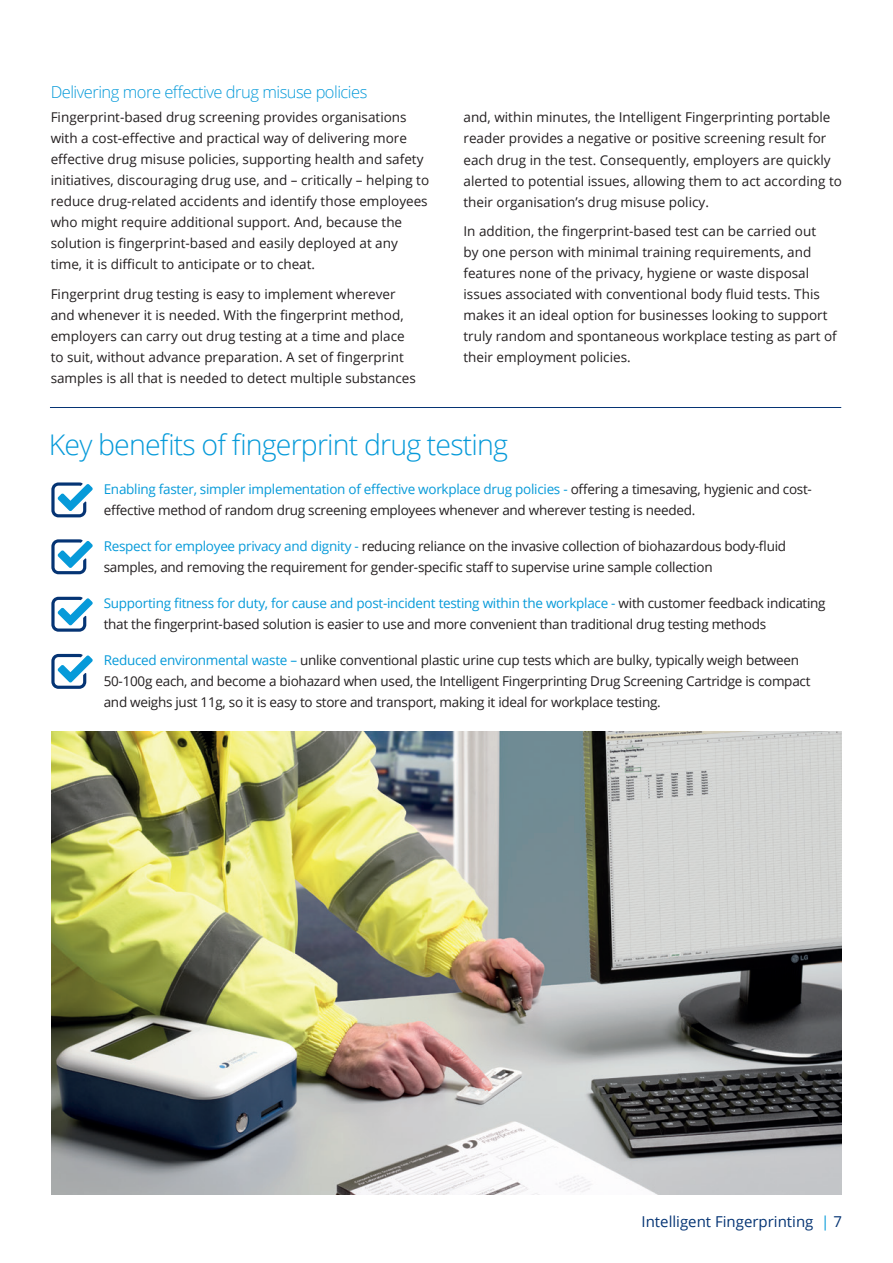
<style>
.page{position:relative;width:893px;height:1263px;background:#fff}
.page>*{position:absolute;margin:0;border:0;box-sizing:border-box;transform-origin:0 0}
.t1{font:300 28.5px "Open Sans";letter-spacing:-.03em;color:#069ad9}
.t2{font:300 16.5px "Open Sans";letter-spacing:-.03em;color:#069ad9}
.t3{font:15px "Open Sans";color:#053474}
.t4{font:13.5px/21px "Open Sans";color:#231f20}
.t5{font:13.5px/21px "Open Sans";letter-spacing:-.02em;color:#231f20}
.s1{color:#069ad9}
</style>
<div class="page">
<img style="left:51px;top:731px;width:791px;height:464px">
<svg style="left:51px;top:482px;width:42px;height:35px"></svg>
<svg style="left:51px;top:539px;width:42px;height:35px"></svg>
<svg style="left:51px;top:597px;width:42px;height:35px"></svg>
<svg style="left:51px;top:654px;width:42px;height:35px"></svg>
<hr style="left:50px;top:407px;width:791px;height:1px;background:#053474">
<p class="t2" style="left:51px;top:80px;width:318px">Delivering more effective drug misuse policies</p>
<p class="t4" style="left:51px;top:107px;width:380px">Fingerprint-based drug screening provides organisations with a cost-effective and practical way of delivering more effective drug misuse policies, supporting health and safety initiatives, discouraging drug use, and – critically – helping to reduce drug-related accidents and identify those employees who might require additional support. And, because the solution is fingerprint-based and easily deployed at any time, it is difficult to anticipate or to cheat.</p>
<p class="t4" style="left:51px;top:283px;width:367px">Fingerprint drug testing is easy to implement wherever and whenever it is needed. With the fingerprint method, employers can carry out drug testing at a time and place to suit, without advance preparation. A set of fingerprint samples is all that is needed to detect multiple substances</p>
<p class="t4" style="left:463px;top:107px;width:380px">and, within minutes, the Intelligent Fingerprinting portable reader provides a negative or positive screening result for each drug in the test. Consequently, employers are quickly alerted to potential issues, allowing them to act according to their organisation’s drug misuse policy.</p>
<p class="t4" style="left:463px;top:220px;width:375px">In addition, the fingerprint-based test can be carried out<br>by one person with minimal training requirements, and features none of the privacy, hygiene or waste disposal issues associated with conventional body fluid tests. This makes it an ideal option for businesses looking to support truly random and spontaneous workplace testing as part of their employment policies.</p>
<h1 class="t1" style="left:49px;top:425px;width:461px">Key benefits of fingerprint drug testing</h1>
<p class="t5" style="left:104px;top:478px;width:710px"><span class="s1">Enabling faster, simpler implementation of effective workplace drug policies -</span> offering a timesaving, hygienic and cost&shy;effective method of random drug screening employees whenever and wherever testing is needed.</p>
<p class="t5" style="left:104px;top:535px;width:684px"><span class="s1">Respect for employee privacy and dignity -</span> reducing reliance on the invasive collection of biohazardous body-fluid samples, and removing the requirement for gender-specific staff to supervise urine sample collection</p>
<p class="t5" style="left:104px;top:592px;width:723px"><span class="s1">Supporting fitness for duty, for cause and post-incident testing within the workplace -</span> with customer feedback indicating that the fingerprint-based solution is easier to use and more convenient than traditional drug testing methods</p>
<p class="t5" style="left:104px;top:649px;width:708px"><span class="s1">Reduced environmental waste –</span> unlike conventional plastic urine cup tests which are bulky, typically weigh between<br>50-100g each, and become a biohazard when used, the Intelligent Fingerprinting Drug Screening Cartridge is compact and weighs just 11g, so it is easy to store and transport, making it ideal for workplace testing.</p>
<p class="t3" style="left:642px;top:1211px;width:202px">Intelligent Fingerprinting <span class="s1">|</span> 7</p>
</div>
